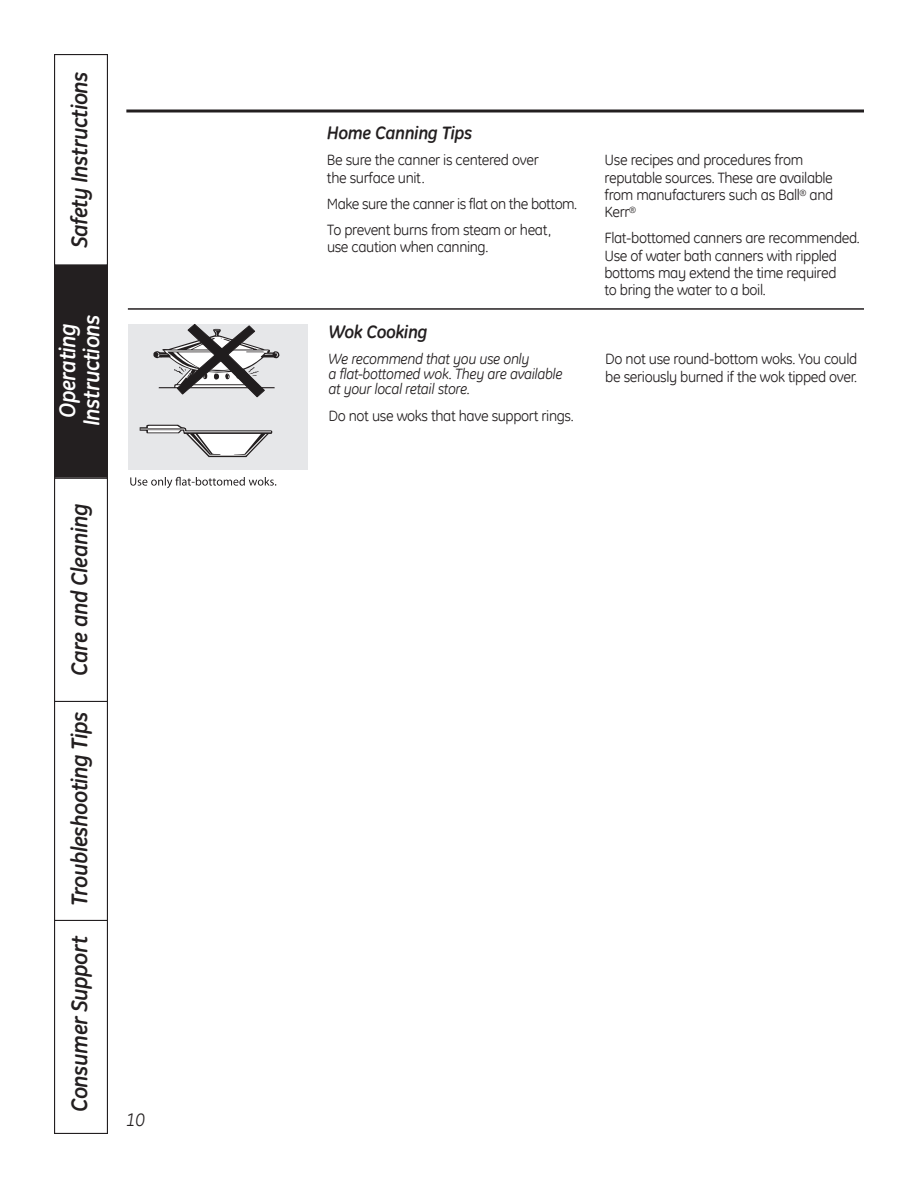
<style>
.page{position:relative;width:918px;height:1188px;background:#fff}
.page>*{position:absolute;margin:0;border:0;box-sizing:border-box;transform-origin:0 0}
.t1{font:italic 700 22.5px "GE Inspira";letter-spacing:-.025em;color:#231f20}
.t2{font:italic 700 22.5px/24px "GE Inspira";letter-spacing:-.025em;color:#fff;text-align:center}
.t3{font:italic 700 18px "GE Inspira";letter-spacing:-.025em;color:#231f20}
.t4{font:italic 18px "GE Inspira";color:#231f20}
.t5{font:15px/17.2px "GE Inspira";letter-spacing:-.025em;color:#231f20}
.t6{font:italic 15px/15px "GE Inspira";letter-spacing:-.025em;color:#231f20}
</style>
<div class="page">
<hr style="left:126px;top:110px;width:738px;height:2px;background:#231f20">
<svg style="left:130px;top:477px;width:146px;height:11px"></svg>
<div style="left:128px;top:325px;width:180px;height:137px;background:#e6e7e9"></div>
<div style="left:128px;top:424px;width:180px;height:46px;background:#e6e7e9"></div>
<svg style="left:140px;top:425px;width:132px;height:32px"></svg>
<hr style="left:128px;top:308px;width:736px;height:2px;background:#231f20">
<div style="left:54px;top:915px;width:54px;height:219px;border:1px solid #231f20"></div>
<div style="left:55px;top:697px;width:52px;height:223px;background:#fff"></div>
<div style="left:54px;top:697px;width:54px;height:224px;border:1px solid #231f20"></div>
<div style="left:55px;top:478px;width:52px;height:223px;background:#fff"></div>
<div style="left:54px;top:478px;width:54px;height:224px;border:1px solid #231f20"></div>
<div style="left:55px;top:264px;width:52px;height:213px;background:#231f20"></div>
<div style="left:54px;top:262px;width:54px;height:216px;border:1px solid #231f20"></div>
<div style="left:55px;top:55px;width:52px;height:210px;background:#fff"></div>
<div style="left:54px;top:54px;width:54px;height:212px;border:1px solid #231f20"></div>
<svg style="left:153px;top:324px;width:127px;height:73px"></svg>
<h1 class="t1" style="left:65px;top:248px;width:178px;rotate:-90deg">Safety Instructions</h1>
<h1 class="t2" style="left:55px;top:426px;width:113px;rotate:-90deg">Operating<br>Instructions</h1>
<h1 class="t1" style="left:65px;top:676px;width:174px;rotate:-90deg">Care and Cleaning</h1>
<h1 class="t1" style="left:65px;top:906px;width:196px;rotate:-90deg">Troubleshooting Tips</h1>
<h1 class="t1" style="left:65px;top:1112px;width:178px;rotate:-90deg">Consumer Support</h1>
<p class="t4" style="left:126px;top:1109px;width:21px">10</p>
<p class="t3" style="left:327px;top:121px;width:147px">Home Canning Tips</p>
<p class="t5" style="left:327px;top:151px;width:213px">Be sure the canner is centered over the surface unit.</p>
<p class="t5" style="left:327px;top:190px;width:252px;line-height:26.2px">Make sure the canner is flat on the bottom.<br>To prevent burns from steam or heat,</p>
<p class="t5" style="left:327px;top:238px;width:163px">use caution when canning.</p>
<p class="t3" style="left:328px;top:320px;width:101px">Wok Cooking</p>
<p class="t6" style="left:328px;top:352px;width:236px">We recommend that you use only<br>a flat-bottomed wok. They are available at your local retail store.</p>
<p class="t5" style="left:328px;top:407px;width:247px">Do not use woks that have support rings.</p>
<p class="t5" style="left:604px;top:151px;width:230px">Use recipes and procedures from reputable sources. These are available from manufacturers such as Ball<sup>®</sup> and<br>Kerr<sup>®</sup></p>
<p class="t5" style="left:604px;top:229px;width:257px">Flat-bottomed canners are recommended.<br>Use of water bath canners with rippled bottoms may extend the time required<br>to bring the water to a boil.</p>
<p class="t5" style="left:605px;top:350px;width:254px">Do not use round-bottom woks. You could be seriously burned if the wok tipped over.</p>
</div>
